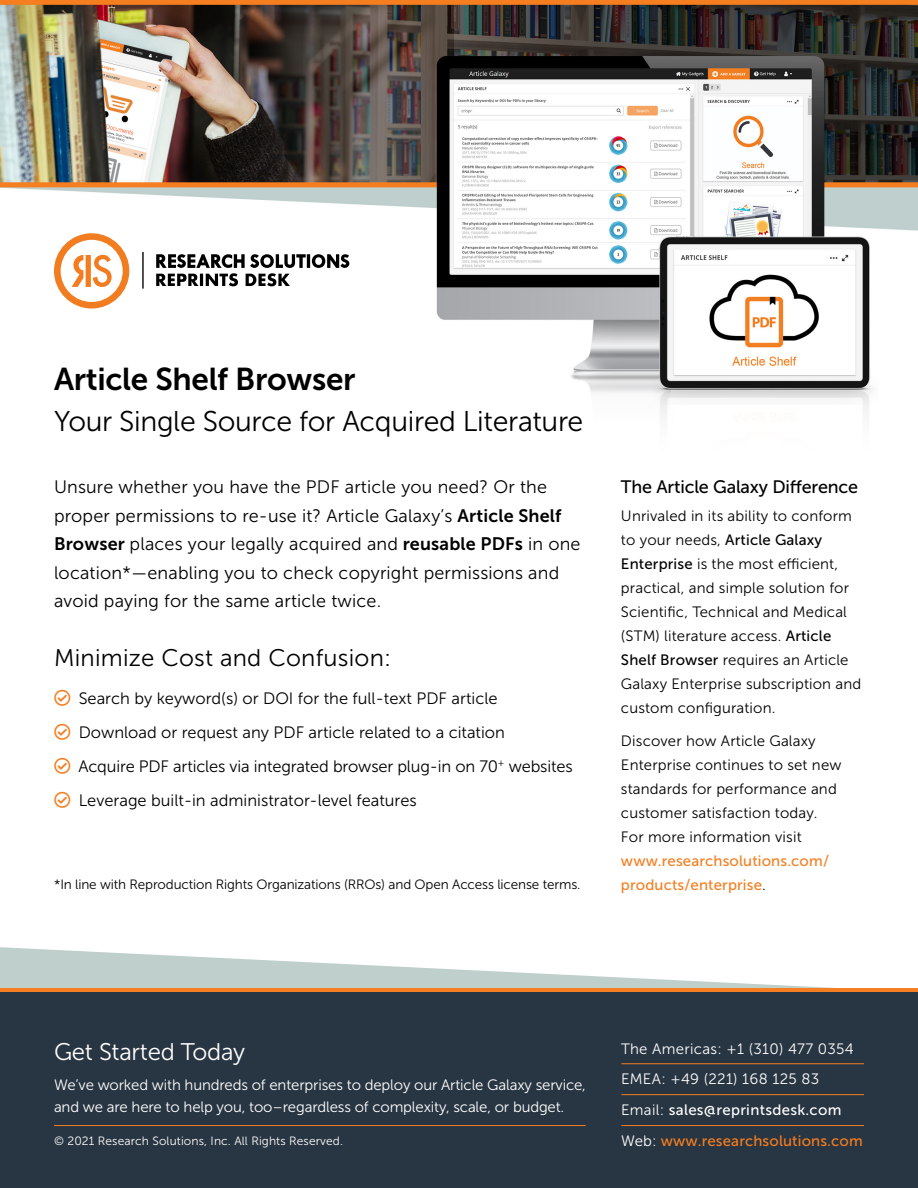
<style>
.page{position:relative;width:918px;height:1188px;background:#fff}
.page>*{position:absolute;margin:0;border:0;box-sizing:border-box;transform-origin:0 0}
.Main_Content{font:31.5px "Museo Sans 700";letter-spacing:-.01em;color:#000}
.Main_Content-2{font:28.5px "Museo Sans 300";letter-spacing:-.01em;color:#000}
.Main_Content-3{font:24px "Museo Sans 300";letter-spacing:.01em;color:#000}
.t1{font:24px "Museo Sans 300";letter-spacing:-.01em;color:#fff}
.First_Paragraph{font:18px/28.5px "Museo Sans 300";letter-spacing:.01em;color:#000}
.Column{font:18px "Museo Sans 500";letter-spacing:-.01em;color:#000}
.t2{font:16.5px "Museo Sans 300";color:#000}
.Column-2{font:15px/24px "Museo Sans 300";letter-spacing:.01em;color:#000}
.t3{font:15px/22.5px "Museo Sans 300";letter-spacing:-.01em;color:#fff}
.Column-3{font:15px "Museo Sans 500";letter-spacing:.01em;color:#f57e20}
.t4{font:15px/30.8px "Museo Sans 300";letter-spacing:.02em;color:#fff}
.t5{font:15px "Museo Sans 500";letter-spacing:.02em;color:#fff}
.Column-4{font:13.5px "Museo Sans 300";letter-spacing:-.01em;color:#000}
.t6{font:12px "Museo Sans 300";letter-spacing:.01em;color:#fff}
.s1{font-family:"Museo Sans 700"}
.s2{font-family:"Museo Sans 500"}
.s3{font-family:"Museo Sans 500";color:#f57e20}
.s4{font-family:"Museo Sans 300";color:#000}
.s5{font-family:"Museo Sans 300"}
.s6{font-family:"Museo Sans 300";color:#fff}
</style>
<div class="page">
<svg style="left:0;top:947px;width:834px;height:41px"></svg>
<div style="left:0;top:991px;width:918px;height:197px;background:#283542"></div>
<hr style="left:0;top:988px;width:918px;height:3px;background:#f57e20">
<hr style="left:621px;top:1063px;width:243px;height:1px;background:#f57e20">
<hr style="left:621px;top:1094px;width:243px;height:1px;background:#f57e20">
<hr style="left:621px;top:1125px;width:243px;height:1px;background:#f57e20">
<hr style="left:54px;top:1125px;width:532px;height:1px;background:#f57e20">
<img style="left:0;top:0;width:918px;height:417px">
<svg style="left:54px;top:233px;width:75px;height:76px"></svg>
<svg style="left:142px;top:252px;width:207px;height:37px"></svg>
<p class="Main_Content" style="left:54px;top:361px;width:303px">Article Shelf Browser</p>
<p class="Main_Content-2" style="left:54px;top:406px;width:531px">Your Single Source for Acquired Literature</p>
<p class="First_Paragraph" style="left:54px;top:473px;width:528px">Unsure whether you have the PDF article you need? Or the proper permissions to re-use it? Article Galaxy’s <span class="s1">Article Shelf Browser</span> places your legally acquired and <span class="s1">reusable PDFs</span> in one location*—enabling you to check copyright permissions and avoid paying for the same article twice.</p>
<p class="Main_Content-3" style="left:54px;top:644px;width:339px">Minimize Cost and Confusion:</p>
<p class="t2" style="left:79px;top:689px;width:420px">Search by keyword(s) or DOI for the full-text PDF article</p>
<p class="t2" style="left:79px;top:723px;width:428px">Download or request any PDF article related to a citation</p>
<p class="t2" style="left:78px;top:757px;width:496px">Acquire PDF articles via integrated browser plug-in on 70<sup>+</sup> websites</p>
<p class="t2" style="left:79px;top:791px;width:340px">Leverage built-in administrator-level features</p>
<p class="Column" style="left:621px;top:477px;width:239px">The Article Galaxy Difference</p>
<p class="Column-2" style="left:621px;top:504px;width:242px">Unrivaled in its ability to conform to your needs, <span class="s2">Article Galaxy Enterprise</span> is the most efficient, practical, and simple solution for Scientific, Technical and Medical (STM) literature access. <span class="s2">Article Shelf Browser</span> requires an Article Galaxy Enterprise subscription and custom configuration.</p>
<p class="Column-2" style="left:621px;top:729px;width:222px">Discover how Article Galaxy<br>Enterprise continues to set new standards for performance and customer satisfaction today.<br>For more information visit <span class="s3">www.researchsolutions.com/</span></p>
<p class="Column-4" style="left:54px;top:877px;width:528px">*In line with Reproduction Rights Organizations (RROs) and Open Access license terms.</p>
<p class="Column-3" style="left:621px;top:876px;width:146px">products/enterprise<span class="s4">.</span></p>
<h3 class="t1" style="left:54px;top:1039px;width:193px">Get Started Today</h3>
<p class="t3" style="left:54px;top:1073px;width:533px">We’ve worked with hundreds of enterprises to deploy our Article Galaxy service, and we are here to help you, too–regardless of complexity, scale, or budget.</p>
<p class="t4" style="left:621px;top:1033px;width:234px">The Americas: +1 (310) 477 0354<br>EMEA: +49 (221) 168 125 83</p>
<p class="t5" style="left:621px;top:1102px;width:222px"><span class="s5">Email:</span> sales@reprintsdesk.com</p>
<p class="t6" style="left:54px;top:1134px;width:291px">© 2021 Research Solutions, Inc. All Rights Reserved.</p>
<p class="Column-3" style="left:621px;top:1133px;width:243px"><span class="s6">Web:</span> www.researchsolutions.com</p>
</div>
